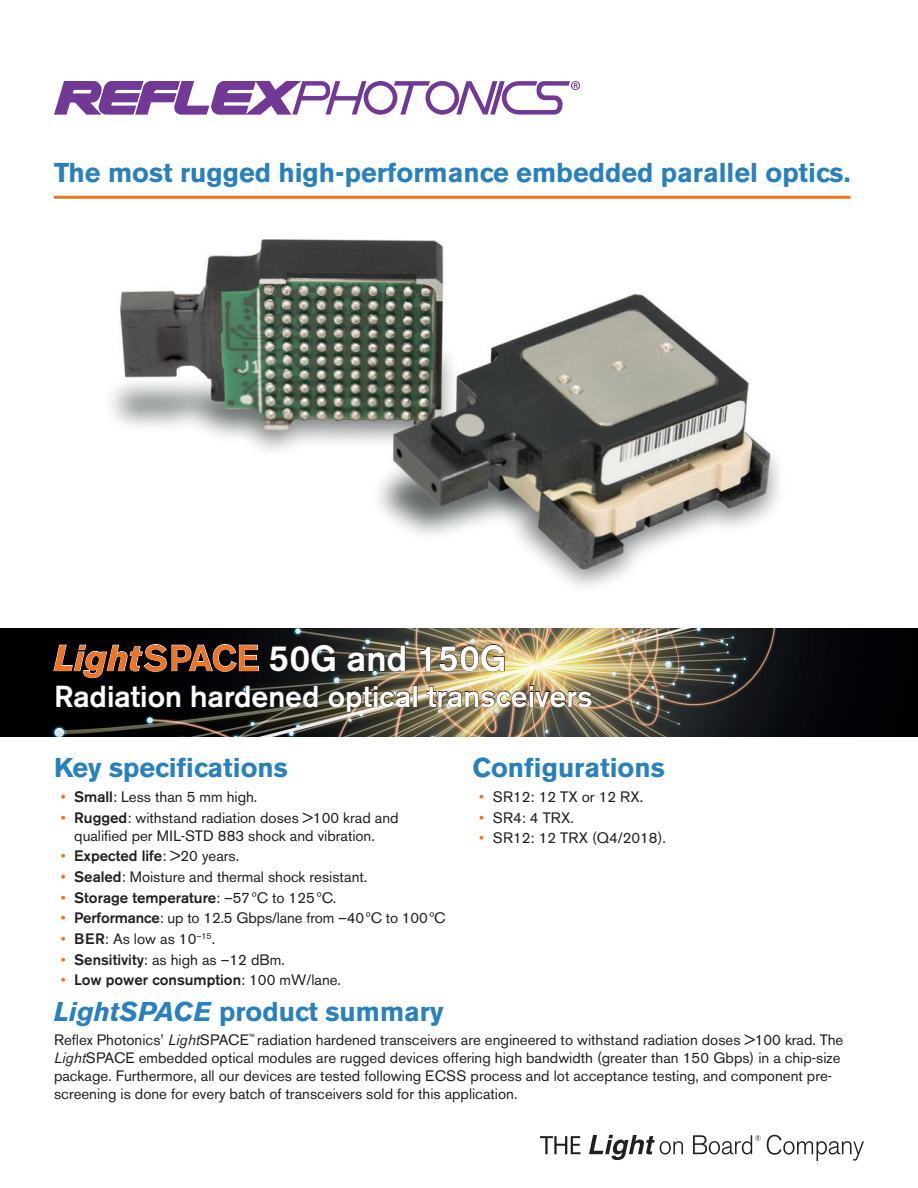
<style>
.page{position:relative;width:918px;height:1188px;background:#fff}
.page>*{position:absolute;margin:0;border:0;box-sizing:border-box;transform-origin:0 0}
.Title_1B{font:500 36px "Akzidenz Grotesk BE";color:#fff}
.Title_1B-2{font:500 30px "Akzidenz Grotesk BE";color:#fff}
.Title_2_span{font:700 27px "Akzidenz Grotesk BE";color:#2880bc}
.Title_2{font:700 27px "Akzidenz Grotesk BE";color:#2880bc}
.Text_span{font:15px/18px "Akzidenz Grotesk BE";color:#231f20}
.t1{font:500 15px "Akzidenz Grotesk BE";color:#231f20}
.s1{font-weight:700;font-style:italic;color:#ef7426}
.s2{color:#ef7426}
.s3{font-weight:500}
.s4{font-weight:400;color:#ef7426}
.s5{font-weight:400}
.s6{font-style:italic}
</style>
<div class="page">
<svg style="left:54px;top:81px;width:526px;height:34px"></svg>
<svg style="left:540px;top:1136px;width:41px;height:18px"></svg>
<svg style="left:589px;top:1135px;width:94px;height:25px"></svg>
<svg style="left:693px;top:1135px;width:68px;height:20px"></svg>
<svg style="left:767px;top:1135px;width:97px;height:26px"></svg>
<img style="left:0;top:629px;width:918px;height:108px">
<img style="left:111px;top:239px;width:668px;height:348px">
<hr style="left:54px;top:196px;width:796px;height:3px;background:#ef7426">
<svg style="left:53px;top:644px;width:206px;height:34px;background:#2a2a2d"></svg>
<svg style="left:269px;top:644px;width:67px;height:28px;background:#16181a"></svg>
<svg style="left:347px;top:644px;width:59px;height:28px;background:#3b3b34"></svg>
<svg style="left:419px;top:645px;width:12px;height:26px"></svg>
<img style="left:439px;top:644px;width:66px;height:28px">
<svg style="left:56px;top:684px;width:125px;height:24px;background:#080709"></svg>
<svg style="left:191px;top:685px;width:127px;height:23px;background:#171818"></svg>
<svg style="left:328px;top:685px;width:84px;height:27px;background:#645c4a"></svg>
<div style="left:413px;top:685px;width:4px;height:22px;border:1px solid #231f20"></div>
<img style="left:426px;top:685px;width:166px;height:23px">
<h3 class="Title_2_span" style="left:54px;top:157px;width:798px">The most rugged high-performance embedded parallel optics.</h3>
<p class="Title_1B" style="left:54px;top:636px;width:454px"><span class="s1">Light</span><span class="s2">SPACE</span> 50G and 150G</p>
<p class="Title_1B-2" style="left:54px;top:678px;width:540px">Radiation hardened optical transceivers</p>
<p class="Title_2" style="left:54px;top:752px;width:236px">Key specifications</p>
<p class="Text_span" style="left:61px;top:788px;width:198px"><span class="s2">•</span> <span class="s3">Small</span>: Less than 5 mm high.</p>
<p class="Text_span" style="left:74px;top:808px;width:326px;text-indent:-14px"><span class="s2">•</span> <span class="s3">Rugged</span>: withstand radiation doses &gt;100 krad and qualified per MIL-STD 883 shock and vibration.</p>
<p class="t1" style="left:61px;top:847px;width:180px"><span class="s4">•</span> Expected life<span class="s5">: &gt;20 years.</span></p>
<p class="Text_span" style="left:61px;top:868px;width:308px"><span class="s2">•</span> <span class="s3">Sealed</span>: Moisture and thermal shock resistant.</p>
<p class="t1" style="left:61px;top:888px;width:277px"><span class="s4">•</span> Storage temperature<span class="s5">: –57ºC to 125ºC.</span></p>
<p class="Text_span" style="left:61px;top:909px;width:386px"><span class="s2">•</span> <span class="s3">Performance</span>: up to 12.5 Gbps/lane from –40ºC to 100ºC</p>
<p class="Text_span" style="left:61px;top:930px;width:156px"><span class="s2">•</span> <span class="s3">BER</span>: As low as 10<sup>–15</sup>.</p>
<p class="Text_span" style="left:61px;top:951px;width:226px"><span class="s2">•</span> <span class="s3">Sensitivity</span>: as high as –12 dBm.</p>
<p class="t1" style="left:61px;top:971px;width:282px"><span class="s4">•</span> Low power consumption<span class="s5">: 100 mW/lane.</span></p>
<p class="Title_2" style="left:472px;top:752px;width:194px">Configurations</p>
<p class="Text_span" style="left:479px;top:788px;width:166px"><span class="s2">•</span> SR12: 12 TX or 12 RX.</p>
<p class="Text_span" style="left:479px;top:808px;width:96px"><span class="s2">•</span> SR4: 4 TRX.</p>
<p class="Text_span" style="left:479px;top:829px;width:188px"><span class="s2">•</span> SR12: 12 TRX (Q4/2018).</p>
<p class="Title_2_span" style="left:54px;top:995px;width:391px"><span class="s6">LightSPACE</span> product summary</p>
<p class="Text_span" style="left:54px;top:1031px;width:791px">Reflex Photonics’ <span class="s6">Light</span>SPACE<sup>™</sup> radiation hardened transceivers are engineered to withstand radiation doses &gt;100 krad. The <span class="s6">Light</span>SPACE embedded optical modules are rugged devices offering high bandwidth (greater than 150 Gbps) in a chip-size package. Furthermore, all our devices are tested following ECSS process and lot acceptance testing, and component pre&shy;screening is done for every batch of transceivers sold for this application.</p>
</div>
